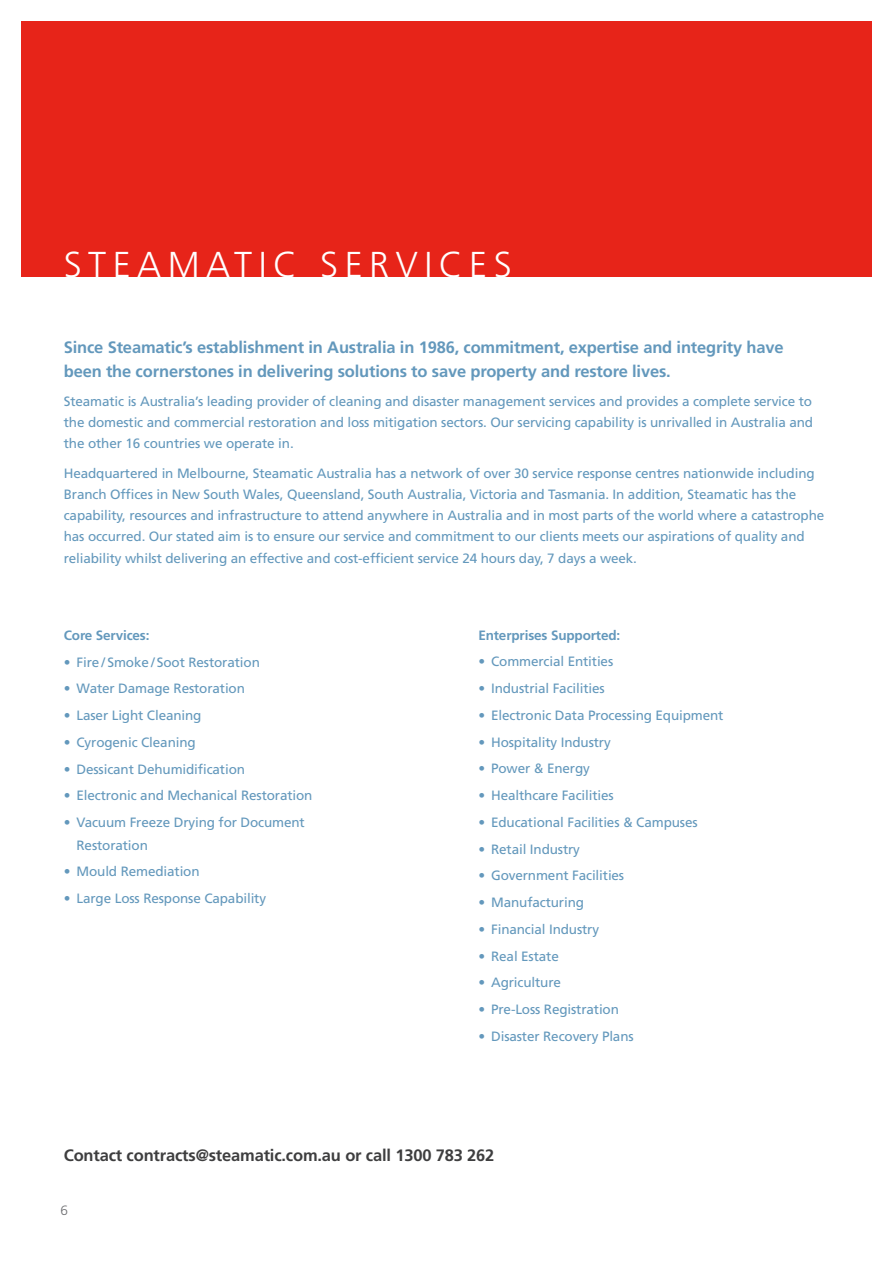
<style>
.page{position:relative;width:893px;height:1263px;background:#fff}
.page>*{position:absolute;margin:0;border:0;box-sizing:border-box;transform-origin:0 0}
.t1{font:300 36px "Frutiger CE";letter-spacing:.18em;color:#fff}
.t2{font:700 16.5px/24px "Frutiger CE";letter-spacing:-.01em;color:#6398bc}
.t3{font:700 16.5px "Frutiger CE";letter-spacing:-.01em;color:#3e3e3f}
.t4{font:13.5px/21px "Frutiger CE";letter-spacing:-.01em;color:#6398bc}
.t5{font:700 13.5px "Frutiger CE";letter-spacing:-.01em;color:#6398bc}
.t6{font:300 13.5px "Frutiger";color:#6c6d70}
</style>
<div class="page">
<div style="left:21px;top:21px;width:851px;height:255px;background:#e72419"></div>
<p class="t1" style="left:64px;top:243px;width:449px">STEAMATIC SERVICES</p>
<p class="t2" style="left:64px;top:335px;width:721px">Since Steamatic’s establishment in Australia in 1986, commitment, expertise and integrity have been the cornerstones in delivering solutions to save property and restore lives.</p>
<p class="t4" style="left:64px;top:391px;width:751px;text-align:justify">Steamatic is Australia’s leading provider of cleaning and disaster management services and provides a complete service to the domestic and commercial restoration and loss mitigation sectors. Our servicing capability is unrivalled in Australia and the other 16 countries we operate in.</p>
<p class="t4" style="left:64px;top:462px;width:762px">Headquartered in Melbourne, Steamatic Australia has a network of over 30 service response centres nationwide including Branch Offices in New South Wales, Queensland, South Australia, Victoria and Tasmania. In addition, Steamatic has the capability, resources and infrastructure to attend anywhere in Australia and in most parts of the world where a catastrophe has occurred. Our stated aim is to ensure our service and commitment to our clients meets our aspirations of quality and</p>
<p class="t4" style="left:64px;top:548px;width:575px">reliability whilst delivering an effective and cost-efficient service 24 hours day, 7 days a week.</p>
<p class="t5" style="left:64px;top:627px;width:87px">Core Services:</p>
<p class="t4" style="left:64px;top:651px;width:198px">• Fire / Smoke / Soot Restoration</p>
<p class="t4" style="left:64px;top:678px;width:183px">• Water Damage Restoration</p>
<p class="t4" style="left:64px;top:705px;width:139px">• Laser Light Cleaning</p>
<p class="t4" style="left:64px;top:732px;width:133px">• Cyrogenic Cleaning</p>
<p class="t4" style="left:64px;top:758px;width:183px">• Dessicant Dehumidification</p>
<p class="t4" style="left:64px;top:785px;width:250px">• Electronic and Mechanical Restoration</p>
<p class="t4" style="left:77px;top:811px;width:230px;line-height:22.5px;text-indent:-13px">• Vacuum Freeze Drying for Document<br>Restoration</p>
<p class="t4" style="left:64px;top:861px;width:137px">• Mould Remediation</p>
<p class="t4" style="left:64px;top:888px;width:204px">• Large Loss Response Capability</p>
<p class="t5" style="left:478px;top:627px;width:143px">Enterprises Supported:</p>
<p class="t4" style="left:478px;top:651px;width:136px">• Commercial Entities</p>
<p class="t4" style="left:478px;top:678px;width:128px">• Industrial Facilities</p>
<p class="t4" style="left:478px;top:705px;width:247px">• Electronic Data Processing Equipment</p>
<p class="t4" style="left:478px;top:731px;width:134px">• Hospitality Industry</p>
<p class="t4" style="left:478px;top:758px;width:113px">• Power &amp; Energy</p>
<p class="t4" style="left:478px;top:785px;width:137px">• Healthcare Facilities</p>
<p class="t4" style="left:478px;top:812px;width:221px">• Educational Facilities &amp; Campuses</p>
<p class="t4" style="left:478px;top:838px;width:103px">• Retail Industry</p>
<p class="t4" style="left:478px;top:865px;width:147px">• Government Facilities</p>
<p class="t4" style="left:478px;top:892px;width:107px">• Manufacturing</p>
<p class="t4" style="left:478px;top:919px;width:122px">• Financial Industry</p>
<p class="t4" style="left:478px;top:945px;width:82px">• Real Estate</p>
<p class="t4" style="left:478px;top:972px;width:84px">• Agriculture</p>
<p class="t4" style="left:478px;top:999px;width:142px">• Pre-Loss Registration</p>
<p class="t4" style="left:478px;top:1026px;width:157px">• Disaster Recovery Plans</p>
<p class="t3" style="left:64px;top:1145px;width:432px">Contact contracts@steamatic.com.au or call 1300 783 262</p>
<p class="t6" style="left:61px;top:1202px;width:9px">6</p>
</div>
